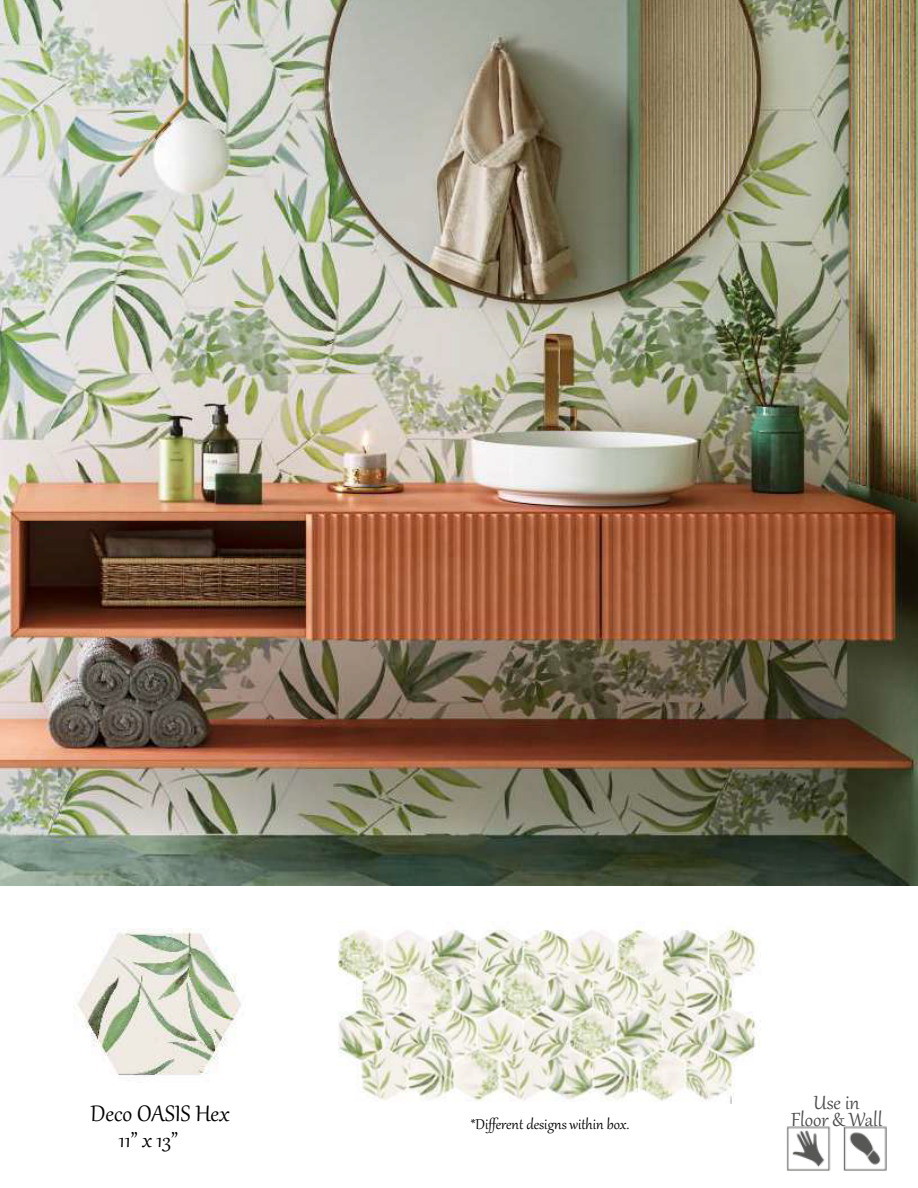
<style>
.page{position:relative;width:918px;height:1188px;background:#fff}
.page>*{position:absolute;margin:0;border:0;box-sizing:border-box;transform-origin:0 0}
.t1{font:27.45px "Gabriola";color:#000}
.t2{font:25.8px "Gabriola";color:#000}
.t3{font:23.55px/17px "Gabriola";color:#4d4d4d;text-align:center}
.t4{font:17.55px "Gabriola";color:#000}
</style>
<div class="page">
<img style="left:0;top:0;width:918px;height:886px">
<img style="left:339px;top:921px;width:422px;height:183px">
<img style="left:75px;top:929px;width:166px;height:148px">
<img style="left:786px;top:1126px;width:101px;height:45px">
<h1 class="t1" style="left:91px;top:1096px;width:141px">Deco OASIS Hex</h1>
<h2 class="t2" style="left:119px;top:1123px;width:61px">11” x 13”</h2>
<p class="t4" style="left:471px;top:1113px;width:160px">*Different designs within box.</p>
<h3 class="t3" style="left:791px;top:1092px;width:93px">Use in<br>Floor &amp; Wall</h3>
</div>
